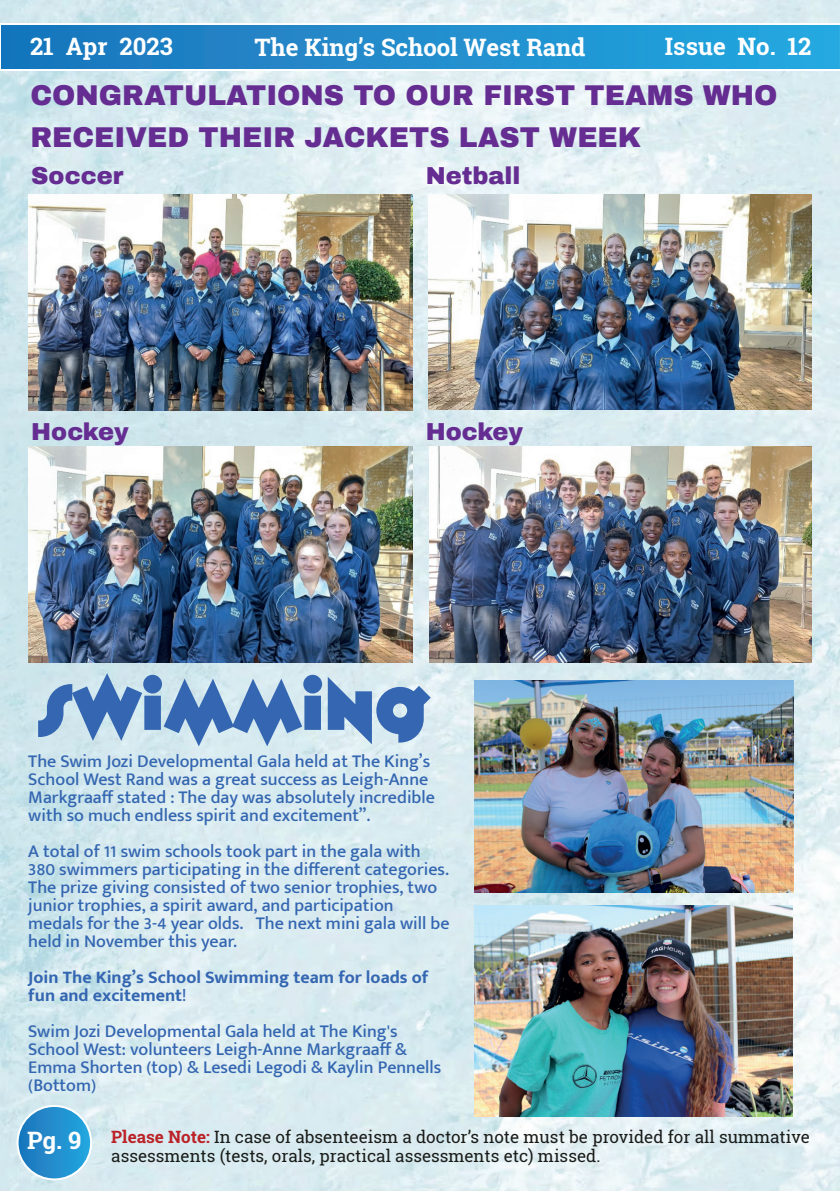
<style>
.page{position:relative;width:840px;height:1191px;background:#fff}
.page>*{position:absolute;margin:0;border:0;box-sizing:border-box;transform-origin:0 0}
.t1{font:700 66.2px "Variex OT";color:#3466b1}
.t2{font:900 28px/42px "Archivo";color:#652d91}
.t3{font:700 24px "Roboto Slab";color:#fff}
.t4{font:900 24px "Archivo";color:#652d91}
.t5{font:500 18px/18px "Mukta Mahee";color:#3466b1}
.t6{font:700 18px/18px "Mukta Mahee";color:#3466b1}
.t7{font:17px/18.4px "Roboto Slab";color:#1a1c19}
.s1{font-weight:500}
.s2{font-weight:700;color:#bb2227}
</style>
<div class="page">
<img style="left:0;top:0;width:839px;height:1191px">
<svg style="left:0;top:23px;width:839px;height:48px;background:#3297d1"></svg>
<svg style="left:18px;top:1106px;width:73px;height:73px;background:#2790ce"></svg>
<div style="left:17px;top:1105px;width:75px;height:75px;border:2px solid #fff;border-radius:50%"></div>
<img style="left:29px;top:194px;width:383px;height:216px">
<img style="left:428px;top:194px;width:383px;height:215px">
<img style="left:29px;top:446px;width:383px;height:216px">
<img style="left:429px;top:447px;width:382px;height:215px">
<img style="left:474px;top:680px;width:319px;height:212px">
<img style="left:474px;top:905px;width:317px;height:211px">
<h3 class="t3" style="left:30px;top:30px;width:144px">21 Apr 2023</h3>
<h3 class="t3" style="left:254px;top:31px;width:332px">The King’s School West Rand</h3>
<h3 class="t3" style="left:664px;top:30px;width:148px">Issue No. 12</h3>
<h2 class="t2" style="left:30px;top:74px;width:748px">CONGRATULATIONS TO OUR FIRST TEAMS WHO<br>RECEIVED THEIR JACKETS LAST WEEK</h2>
<h3 class="t4" style="left:31px;top:161px;width:94px">Soccer</h3>
<h3 class="t4" style="left:425px;top:161px;width:96px">Netball</h3>
<h3 class="t4" style="left:31px;top:417px;width:99px">Hockey</h3>
<h3 class="t4" style="left:425px;top:417px;width:99px">Hockey</h3>
<h1 class="t1" style="left:38px;top:655px;width:392px">SWIMMING</h1>
<p class="t5" style="left:28px;top:751px;width:408px">The Swim Jozi Developmental Gala held at The King’s School West Rand was a great success as Leigh-Anne Markgraaff stated : The day was absolutely incredible with so much endless spirit and excitement”.</p>
<p class="t5" style="left:28px;top:841px;width:422px">A total of 11 swim schools took part in the gala with 380 swimmers participating in the different categories.<br>The prize giving consisted of two senior trophies, two junior trophies, a spirit award, and participation medals for the 3-4 year olds. The next mini gala will be held in November this year.</p>
<p class="t6" style="left:28px;top:967px;width:401px">Join The King’s School Swimming team for loads of fun and excitement<span class="s1">!</span></p>
<p class="t5" style="left:28px;top:1021px;width:414px">Swim Jozi Developmental Gala held at The King's School West: volunteers Leigh-Anne Markgraaff &amp; Emma Shorten (top) &amp; Lesedi Legodi &amp; Kaylin Pennells (Bottom)</p>
<h3 class="t3" style="left:27px;top:1124px;width:56px">Pg. 9</h3>
<p class="t7" style="left:111px;top:1127px;width:699px"><span class="s2">Please Note:</span> In case of absenteeism a doctor’s note must be provided for all summative assessments (tests, orals, practical assessments etc) missed.</p>
</div>
